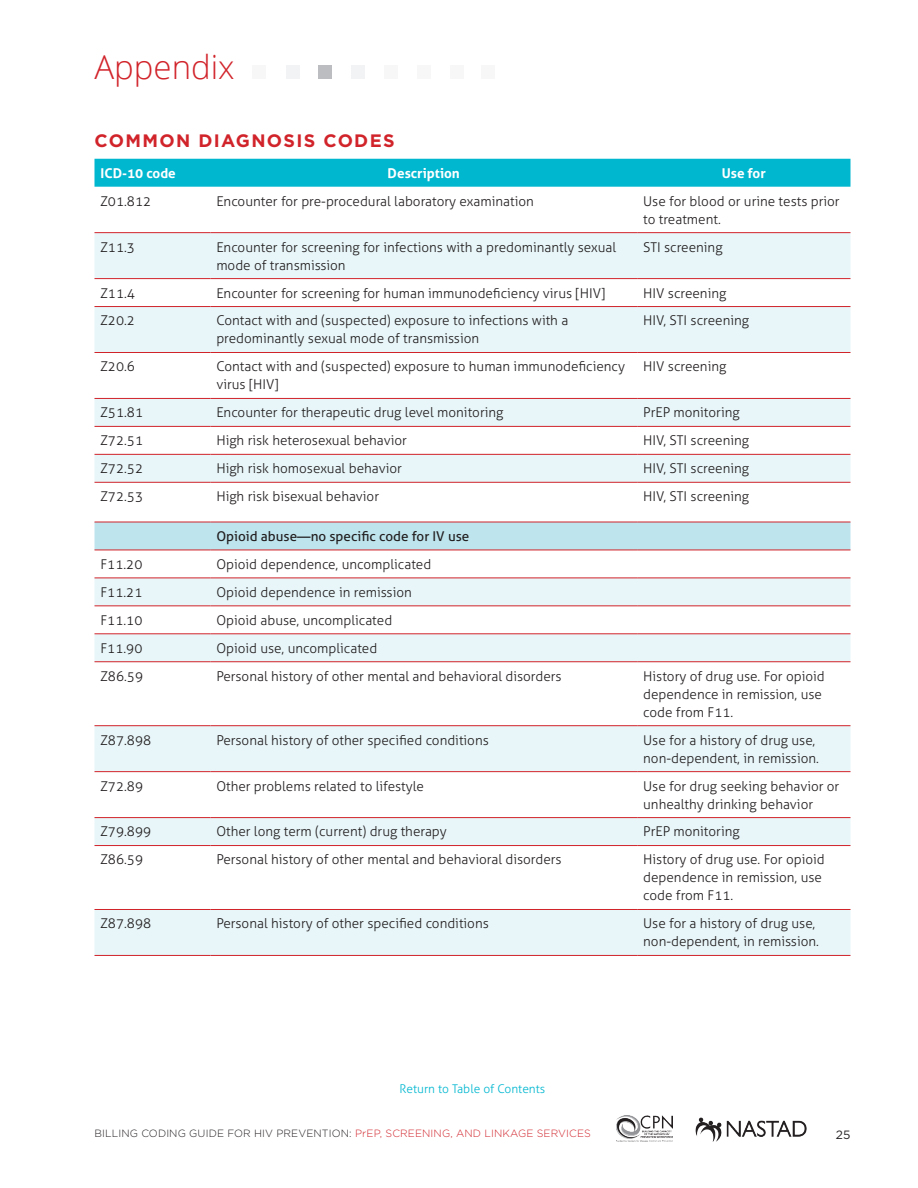
<style>
.page{position:relative;width:918px;height:1188px;background:#fff}
.page>*{position:absolute;margin:0;border:0;box-sizing:border-box;transform-origin:0 0}
.t1{font:300 33px "Open Sans";color:#d1232a}
.t2{font:700 18px "Gotham";letter-spacing:.075em;color:#d1232a}
.t3{font:300 13.5px/18px "Aller";color:#231f20}
.t4{font:13.5px "Aller";color:#231f20}
.t5{font:700 13.5px "Aller";color:#fff}
.t6{font:300 12px "Aller";color:#00b7d0}
.t7{font:12px "Gotham HTF";color:#231f20}
.t8{font:300 10.5px "Gotham HTF";letter-spacing:.01em;color:#231f20}
.s1{color:#d1232a}
</style>
<div class="page">
<img style="left:695px;top:1117px;width:112px;height:24px">
<img style="left:617px;top:1115px;width:55px;height:26px">
<div style="left:319px;top:66px;width:13px;height:13px;background:#bcbdc0"></div>
<div style="left:286px;top:66px;width:14px;height:13px;background:#f2f3f4"></div>
<div style="left:351px;top:66px;width:14px;height:13px;background:#f2f3f4"></div>
<div style="left:385px;top:66px;width:13px;height:13px;background:#f7f7f8"></div>
<div style="left:252px;top:66px;width:13px;height:13px;background:#f7f7f8"></div>
<div style="left:417px;top:66px;width:14px;height:13px;background:#f7f7f8"></div>
<div style="left:450px;top:66px;width:14px;height:13px;background:#f7f7f8"></div>
<div style="left:481px;top:66px;width:14px;height:13px;background:#f7f7f8"></div>
<div style="left:94px;top:159px;width:756px;height:28px;background:#00b7d0"></div>
<svg style="left:94px;top:233px;width:756px;height:722px"></svg>
<div style="left:94px;top:523px;width:756px;height:27px;background:#bee5ee"></div>
<hr style="left:94px;top:550px;width:116px;height:1px;background:#d1232a">
<hr style="left:210px;top:550px;width:427px;height:1px;background:#d1232a">
<hr style="left:637px;top:550px;width:213px;height:1px;background:#d1232a">
<hr style="left:94px;top:232px;width:116px;height:1px;background:#d1232a">
<hr style="left:210px;top:232px;width:427px;height:1px;background:#d1232a">
<hr style="left:637px;top:232px;width:213px;height:1px;background:#d1232a">
<hr style="left:94px;top:278px;width:116px;height:1px;background:#d1232a">
<hr style="left:210px;top:278px;width:427px;height:1px;background:#d1232a">
<hr style="left:637px;top:278px;width:213px;height:1px;background:#d1232a">
<hr style="left:94px;top:522px;width:116px;height:1px;background:#d1232a">
<hr style="left:210px;top:522px;width:427px;height:1px;background:#d1232a">
<hr style="left:637px;top:522px;width:213px;height:1px;background:#d1232a">
<hr style="left:94px;top:578px;width:116px;height:1px;background:#d1232a">
<hr style="left:210px;top:578px;width:427px;height:1px;background:#d1232a">
<hr style="left:637px;top:578px;width:213px;height:1px;background:#d1232a">
<hr style="left:94px;top:605px;width:116px;height:1px;background:#d1232a">
<hr style="left:210px;top:605px;width:427px;height:1px;background:#d1232a">
<hr style="left:637px;top:605px;width:213px;height:1px;background:#d1232a">
<hr style="left:94px;top:633px;width:116px;height:1px;background:#d1232a">
<hr style="left:210px;top:633px;width:427px;height:1px;background:#d1232a">
<hr style="left:637px;top:633px;width:213px;height:1px;background:#d1232a">
<hr style="left:94px;top:661px;width:116px;height:1px;background:#d1232a">
<hr style="left:210px;top:661px;width:427px;height:1px;background:#d1232a">
<hr style="left:637px;top:661px;width:213px;height:1px;background:#d1232a">
<hr style="left:94px;top:725px;width:116px;height:1px;background:#d1232a">
<hr style="left:210px;top:725px;width:427px;height:1px;background:#d1232a">
<hr style="left:637px;top:725px;width:213px;height:1px;background:#d1232a">
<hr style="left:94px;top:771px;width:116px;height:1px;background:#d1232a">
<hr style="left:210px;top:771px;width:427px;height:1px;background:#d1232a">
<hr style="left:637px;top:771px;width:213px;height:1px;background:#d1232a">
<hr style="left:94px;top:817px;width:116px;height:1px;background:#d1232a">
<hr style="left:210px;top:817px;width:427px;height:1px;background:#d1232a">
<hr style="left:637px;top:817px;width:213px;height:1px;background:#d1232a">
<hr style="left:94px;top:845px;width:116px;height:1px;background:#d1232a">
<hr style="left:210px;top:845px;width:427px;height:1px;background:#d1232a">
<hr style="left:637px;top:845px;width:213px;height:1px;background:#d1232a">
<hr style="left:94px;top:909px;width:116px;height:1px;background:#d1232a">
<hr style="left:210px;top:909px;width:427px;height:1px;background:#d1232a">
<hr style="left:637px;top:909px;width:213px;height:1px;background:#d1232a">
<hr style="left:94px;top:955px;width:116px;height:1px;background:#d1232a">
<hr style="left:210px;top:955px;width:427px;height:1px;background:#d1232a">
<hr style="left:637px;top:955px;width:213px;height:1px;background:#d1232a">
<hr style="left:94px;top:306px;width:116px;height:1px;background:#d1232a">
<hr style="left:210px;top:306px;width:427px;height:1px;background:#d1232a">
<hr style="left:637px;top:306px;width:213px;height:1px;background:#d1232a">
<hr style="left:94px;top:352px;width:116px;height:1px;background:#d1232a">
<hr style="left:210px;top:352px;width:427px;height:1px;background:#d1232a">
<hr style="left:637px;top:352px;width:213px;height:1px;background:#d1232a">
<hr style="left:94px;top:398px;width:116px;height:1px;background:#d1232a">
<hr style="left:210px;top:398px;width:427px;height:1px;background:#d1232a">
<hr style="left:637px;top:398px;width:213px;height:1px;background:#d1232a">
<hr style="left:94px;top:426px;width:116px;height:1px;background:#d1232a">
<hr style="left:210px;top:426px;width:427px;height:1px;background:#d1232a">
<hr style="left:637px;top:426px;width:213px;height:1px;background:#d1232a">
<hr style="left:94px;top:454px;width:116px;height:1px;background:#d1232a">
<hr style="left:210px;top:454px;width:427px;height:1px;background:#d1232a">
<hr style="left:637px;top:454px;width:213px;height:1px;background:#d1232a">
<hr style="left:94px;top:482px;width:116px;height:1px;background:#d1232a">
<hr style="left:210px;top:482px;width:427px;height:1px;background:#d1232a">
<hr style="left:637px;top:482px;width:213px;height:1px;background:#d1232a">
<h1 class="t1" style="left:94px;top:45px;width:142px">Appendix</h1>
<h2 class="t2" style="left:94px;top:128px;width:302px">COMMON DIAGNOSIS CODES</h2>
<p class="t5" style="left:100px;top:165px;width:77px">ICD-10 code</p>
<p class="t5" style="left:388px;top:165px;width:74px">Description</p>
<p class="t5" style="left:722px;top:165px;width:46px">Use for</p>
<p class="t3" style="left:100px;top:192px;width:52px">Z01.812</p>
<p class="t3" style="left:216px;top:192px;width:319px">Encounter for pre-procedural laboratory examination</p>
<p class="t3" style="left:643px;top:192px;width:198px">Use for blood or urine tests prior to treatment.</p>
<p class="t3" style="left:100px;top:238px;width:36px">Z11.3</p>
<p class="t3" style="left:216px;top:238px;width:401px">Encounter for screening for infections with a predominantly sexual mode of transmission</p>
<p class="t3" style="left:643px;top:238px;width:81px">STI screening</p>
<p class="t3" style="left:100px;top:284px;width:36px">Z11.4</p>
<p class="t3" style="left:216px;top:284px;width:390px">Encounter for screening for human immunodeficiency virus [HIV]</p>
<p class="t3" style="left:643px;top:284px;width:85px">HIV screening</p>
<p class="t3" style="left:100px;top:312px;width:36px">Z20.2</p>
<p class="t3" style="left:216px;top:312px;width:353px">Contact with and (suspected) exposure to infections with a predominantly sexual mode of transmission</p>
<p class="t3" style="left:643px;top:312px;width:107px">HIV, STI screening</p>
<p class="t3" style="left:100px;top:358px;width:36px">Z20.6</p>
<p class="t3" style="left:216px;top:358px;width:410px">Contact with and (suspected) exposure to human immunodeficiency virus [HIV]</p>
<p class="t3" style="left:643px;top:358px;width:85px">HIV screening</p>
<p class="t3" style="left:100px;top:404px;width:44px">Z51.81</p>
<p class="t3" style="left:216px;top:404px;width:289px">Encounter for therapeutic drug level monitoring</p>
<p class="t3" style="left:643px;top:404px;width:98px">PrEP monitoring</p>
<p class="t3" style="left:100px;top:432px;width:44px">Z72.51</p>
<p class="t3" style="left:216px;top:432px;width:192px">High risk heterosexual behavior</p>
<p class="t3" style="left:643px;top:432px;width:107px">HIV, STI screening</p>
<p class="t3" style="left:100px;top:460px;width:44px">Z72.52</p>
<p class="t3" style="left:216px;top:460px;width:187px">High risk homosexual behavior</p>
<p class="t3" style="left:643px;top:460px;width:107px">HIV, STI screening</p>
<p class="t3" style="left:100px;top:487px;width:44px">Z72.53</p>
<p class="t3" style="left:216px;top:487px;width:164px">High risk bisexual behavior</p>
<p class="t3" style="left:643px;top:487px;width:107px">HIV, STI screening</p>
<p class="t4" style="left:216px;top:528px;width:255px">Opioid abuse—no specific code for IV use</p>
<p class="t3" style="left:100px;top:555px;width:43px">F11.20</p>
<p class="t3" style="left:216px;top:555px;width:216px">Opioid dependence, uncomplicated</p>
<p class="t3" style="left:100px;top:583px;width:43px">F11.21</p>
<p class="t3" style="left:216px;top:583px;width:197px">Opioid dependence in remission</p>
<p class="t3" style="left:100px;top:611px;width:43px">F11.10</p>
<p class="t3" style="left:216px;top:611px;width:177px">Opioid abuse, uncomplicated</p>
<p class="t3" style="left:100px;top:639px;width:43px">F11.90</p>
<p class="t3" style="left:216px;top:639px;width:162px">Opioid use, uncomplicated</p>
<p class="t3" style="left:100px;top:667px;width:44px">Z86.59</p>
<p class="t3" style="left:216px;top:667px;width:347px">Personal history of other mental and behavioral disorders</p>
<p class="t3" style="left:643px;top:667px;width:183px">History of drug use. For opioid dependence in remission, use code from F11.</p>
<p class="t3" style="left:100px;top:731px;width:52px">Z87.898</p>
<p class="t3" style="left:216px;top:731px;width:274px">Personal history of other specified conditions</p>
<p class="t3" style="left:643px;top:731px;width:177px">Use for a history of drug use, non-dependent, in remission.</p>
<p class="t3" style="left:100px;top:777px;width:44px">Z72.89</p>
<p class="t3" style="left:216px;top:777px;width:209px">Other problems related to lifestyle</p>
<p class="t3" style="left:643px;top:777px;width:198px">Use for drug seeking behavior or unhealthy drinking behavior</p>
<p class="t3" style="left:100px;top:823px;width:52px">Z79.899</p>
<p class="t3" style="left:216px;top:823px;width:232px">Other long term (current) drug therapy</p>
<p class="t3" style="left:643px;top:823px;width:98px">PrEP monitoring</p>
<p class="t3" style="left:100px;top:851px;width:44px">Z86.59</p>
<p class="t3" style="left:216px;top:851px;width:347px">Personal history of other mental and behavioral disorders</p>
<p class="t3" style="left:643px;top:851px;width:183px">History of drug use. For opioid dependence in remission, use code from F11.</p>
<p class="t3" style="left:100px;top:915px;width:52px">Z87.898</p>
<p class="t3" style="left:216px;top:915px;width:274px">Personal history of other specified conditions</p>
<p class="t3" style="left:643px;top:915px;width:177px">Use for a history of drug use, non-dependent, in remission.</p>
<p class="t6" style="left:400px;top:1082px;width:147px">Return to Table of Contents</p>
<p class="t8" style="left:94px;top:1127px;width:498px">BILLING CODING GUIDE FOR HIV PREVENTION: <span class="s1">PREP, SCREENING, AND LINKAGE SERVICES</span></p>
<p class="t7" style="left:836px;top:1128px;width:16px">25</p>
</div>
